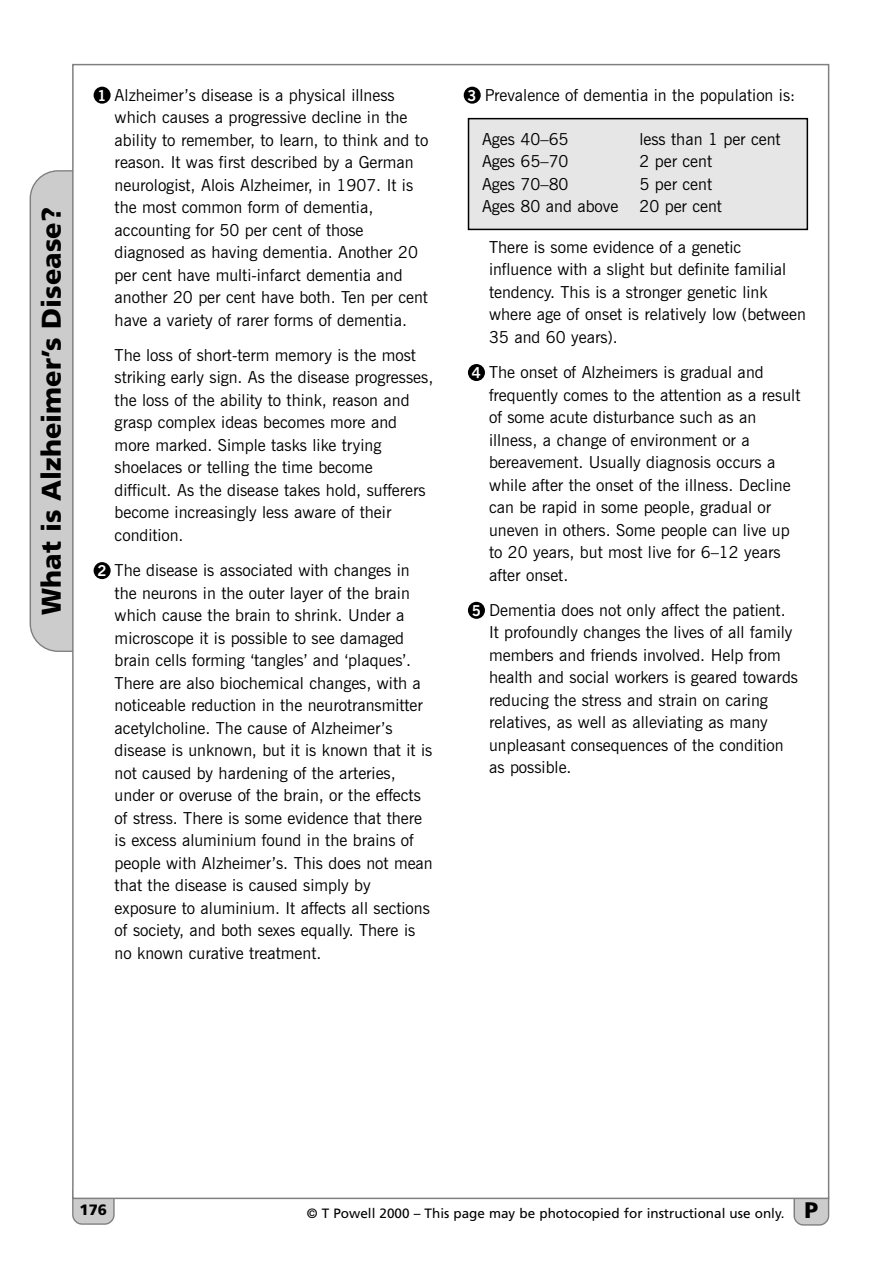
<style>
.page{position:relative;width:893px;height:1263px;background:#fff}
.page>*{position:absolute;margin:0;border:0;box-sizing:border-box;transform-origin:0 0}
.t1{font:900 27px "Frutiger";color:#000}
.t2{font:16.5px/22.5px "News Gothic BT";color:#000}
.t3{font:700 15px "News Gothic BT";color:#fff}
.t4{font:900 15px "Frutiger";color:#000}
.t5{font:13.5px "Frutiger";color:#000}
.s1{font-weight:700;font-size:15px;color:#fff}
.s2{font-weight:900;font-size:22.5px}
</style>
<div class="page">
<svg style="left:793px;top:1199px;width:36px;height:27px"></svg>
<svg style="left:72px;top:1199px;width:43px;height:26px"></svg>
<div style="left:30px;top:170px;width:42px;height:482px;background:#ccc"></div>
<div style="left:94px;top:562px;width:17px;height:17px;background:#000;border-radius:50%"></div>
<div style="left:94px;top:87px;width:17px;height:17px;background:#000;border-radius:50%"></div>
<div style="left:469px;top:119px;width:337px;height:110px;background:#e6e6e6"></div>
<div style="left:468px;top:118px;width:340px;height:112px;border:2px solid #000"></div>
<div style="left:463px;top:87px;width:17px;height:17px;background:#000;border-radius:50%"></div>
<div style="left:468px;top:602px;width:17px;height:17px;background:#000;border-radius:50%"></div>
<div style="left:468px;top:364px;width:17px;height:17px;background:#000;border-radius:50%"></div>
<h1 class="t1" style="left:41px;top:615px;width:409px;rotate:-90deg">What is Alzheimer’s Disease?</h1>
<p class="t3" style="left:97px;top:90px;width:11px">1</p>
<p class="t3" style="left:97px;top:565px;width:11px">2</p>
<p class="t2" style="left:115px;top:85px;width:315px">Alzheimer’s disease is a physical illness which causes a progressive decline in the ability to remember, to learn, to think and to reason. It was first described by a German neurologist, Alois Alzheimer, in 1907. It is the most common form of dementia, accounting for 50 per cent of those diagnosed as having dementia. Another 20 per cent have multi-infarct dementia and another 20 per cent have both. Ten per cent have a variety of rarer forms of dementia.</p>
<p class="t2" style="left:115px;top:346px;width:320px">The loss of short-term memory is the most striking early sign. As the disease progresses, the loss of the ability to think, reason and grasp complex ideas becomes more and more marked. Simple tasks like trying shoelaces or telling the time become difficult. As the disease takes hold, sufferers become increasingly less aware of their condition.</p>
<p class="t2" style="left:115px;top:561px;width:319px">The disease is associated with changes in the neurons in the outer layer of the brain which cause the brain to shrink. Under a microscope it is possible to see damaged brain cells forming ‘tangles’ and ‘plaques’.<br>There are also biochemical changes, with a noticeable reduction in the neurotransmitter acetylcholine. The cause of Alzheimer’s disease is unknown, but it is known that it is not caused by hardening of the arteries, under or overuse of the brain, or the effects of stress. There is some evidence that there is excess aluminium found in the brains of people with Alzheimer’s. This does not mean that the disease is caused simply by exposure to aluminium. It affects all sections of society, and both sexes equally. There is no known curative treatment.</p>
<p class="t2" style="left:467px;top:85px;width:329px"><span class="s1">3</span> Prevalence of dementia in the population is:</p>
<p class="t2" style="left:482px;top:130px;width:88px">Ages 40–65</p>
<p class="t2" style="left:639px;top:130px;width:143px">less than 1 per cent</p>
<p class="t2" style="left:482px;top:152px;width:88px">Ages 65–70</p>
<p class="t2" style="left:639px;top:152px;width:74px">2 per cent</p>
<p class="t2" style="left:482px;top:175px;width:88px">Ages 70–80</p>
<p class="t2" style="left:639px;top:175px;width:74px">5 per cent</p>
<p class="t2" style="left:482px;top:197px;width:138px">Ages 80 and above</p>
<p class="t2" style="left:639px;top:197px;width:84px">20 per cent</p>
<p class="t3" style="left:472px;top:367px;width:11px">4</p>
<p class="t3" style="left:472px;top:605px;width:11px">5</p>
<p class="t2" style="left:489px;top:238px;width:318px">There is some evidence of a genetic influence with a slight but definite familial tendency. This is a stronger genetic link where age of onset is relatively low (between 35 and 60 years).</p>
<p class="t2" style="left:489px;top:363px;width:313px">The onset of Alzheimers is gradual and frequently comes to the attention as a result of some acute disturbance such as an illness, a change of environment or a bereavement. Usually diagnosis occurs a while after the onset of the illness. Decline can be rapid in some people, gradual or uneven in others. Some people can live up to 20 years, but most live for 6–12 years after onset.</p>
<p class="t2" style="left:489px;top:601px;width:310px">Dementia does not only affect the patient.<br>It profoundly changes the lives of all family members and friends involved. Help from health and social workers is geared towards reducing the stress and strain on caring relatives, as well as alleviating as many unpleasant consequences of the condition as possible.</p>
<p class="t4" style="left:80px;top:1204px;width:29px">176</p>
<p class="t5" style="left:307px;top:1208px;width:513px">© T Powell 2000 – This page may be photocopied for instructional use only. <span class="s2">P</span></p>
</div>
